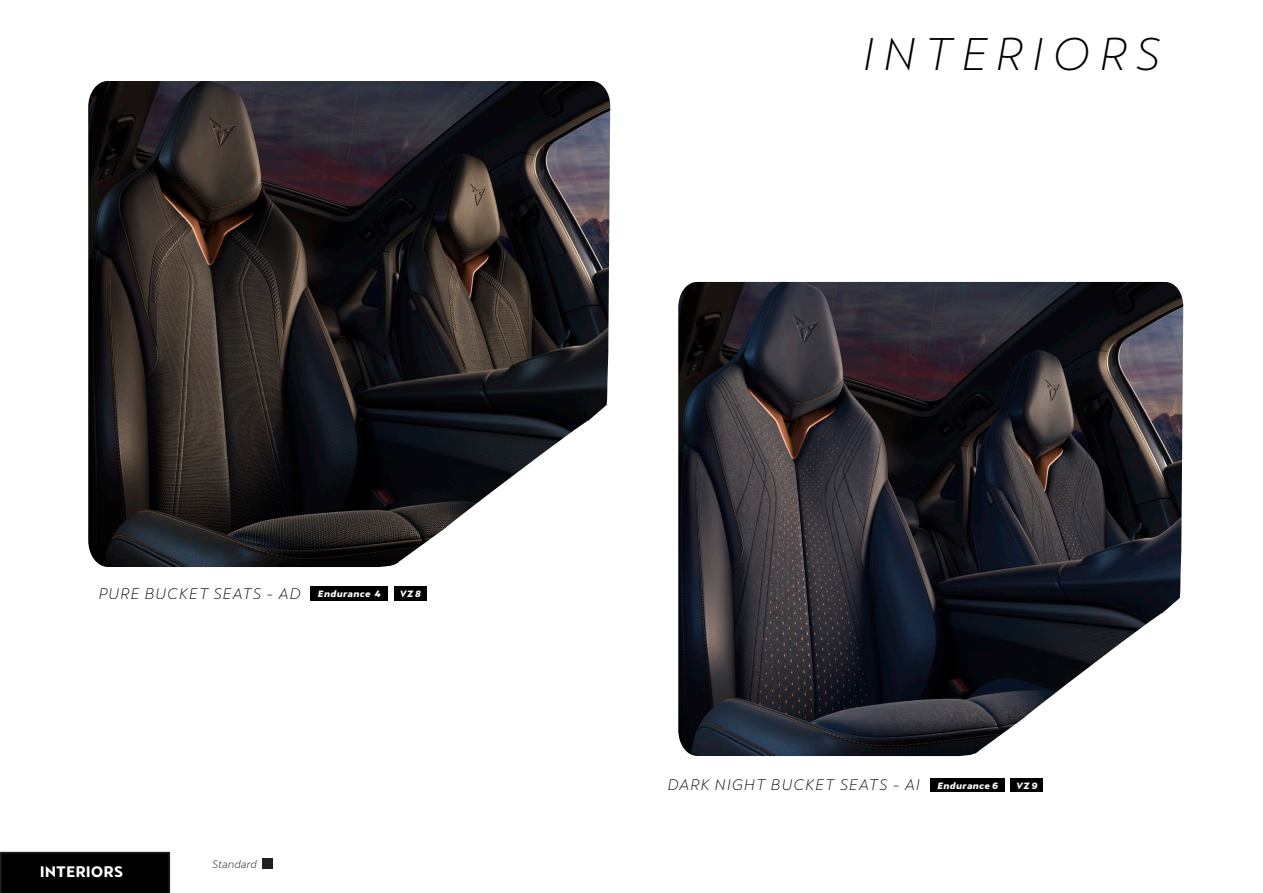
<style>
.page{position:relative;width:1263px;height:893px;background:#fff}
.page>*{position:absolute;margin:0;border:0;box-sizing:border-box;transform-origin:0 0}
.t1{font:italic 300 45px "Cupra";letter-spacing:.205em;color:#000}
.t2{font:italic 300 15px "Cupra";letter-spacing:.085em;color:#000}
.t3{font:700 15px "Cupra";color:#fff}
.t4{font:italic 300 10.5px "Cupra";letter-spacing:.02em;color:#000}
.t5{font:italic 800 9px "Cupra";letter-spacing:.03em;color:#fff}
</style>
<div class="page">
<img style="left:88px;top:81px;width:522px;height:486px">
<img style="left:678px;top:282px;width:505px;height:474px">
<div style="left:262px;top:858px;width:10px;height:10px;background:#231f20"></div>
<svg style="left:0;top:852px;width:170px;height:41px;background:#010101"></svg>
<div style="left:311px;top:586px;width:77px;height:15px;background:#000"></div>
<div style="left:931px;top:779px;width:74px;height:13px;background:#000"></div>
<div style="left:394px;top:586px;width:32px;height:15px;background:#000"></div>
<div style="left:1011px;top:779px;width:32px;height:13px;background:#000"></div>
<p class="t2" style="left:98px;top:581px;width:204px">PURE BUCKET SEATS - AD</p>
<p class="t5" style="left:318px;top:588px;width:64px">Endurance 4</p>
<p class="t5" style="left:400px;top:588px;width:23px">VZ 8</p>
<p class="t3" style="left:40px;top:863px;width:85px">INTERIORS</p>
<p class="t4" style="left:213px;top:855px;width:46px">Standard</p>
<p class="t1" style="left:863px;top:15px;width:299px">INTERIORS</p>
<p class="t2" style="left:667px;top:772px;width:254px">DARK NIGHT BUCKET SEATS - AI</p>
<p class="t5" style="left:937px;top:780px;width:62px">Endurance 6</p>
<p class="t5" style="left:1016px;top:780px;width:23px">VZ 9</p>
</div>
